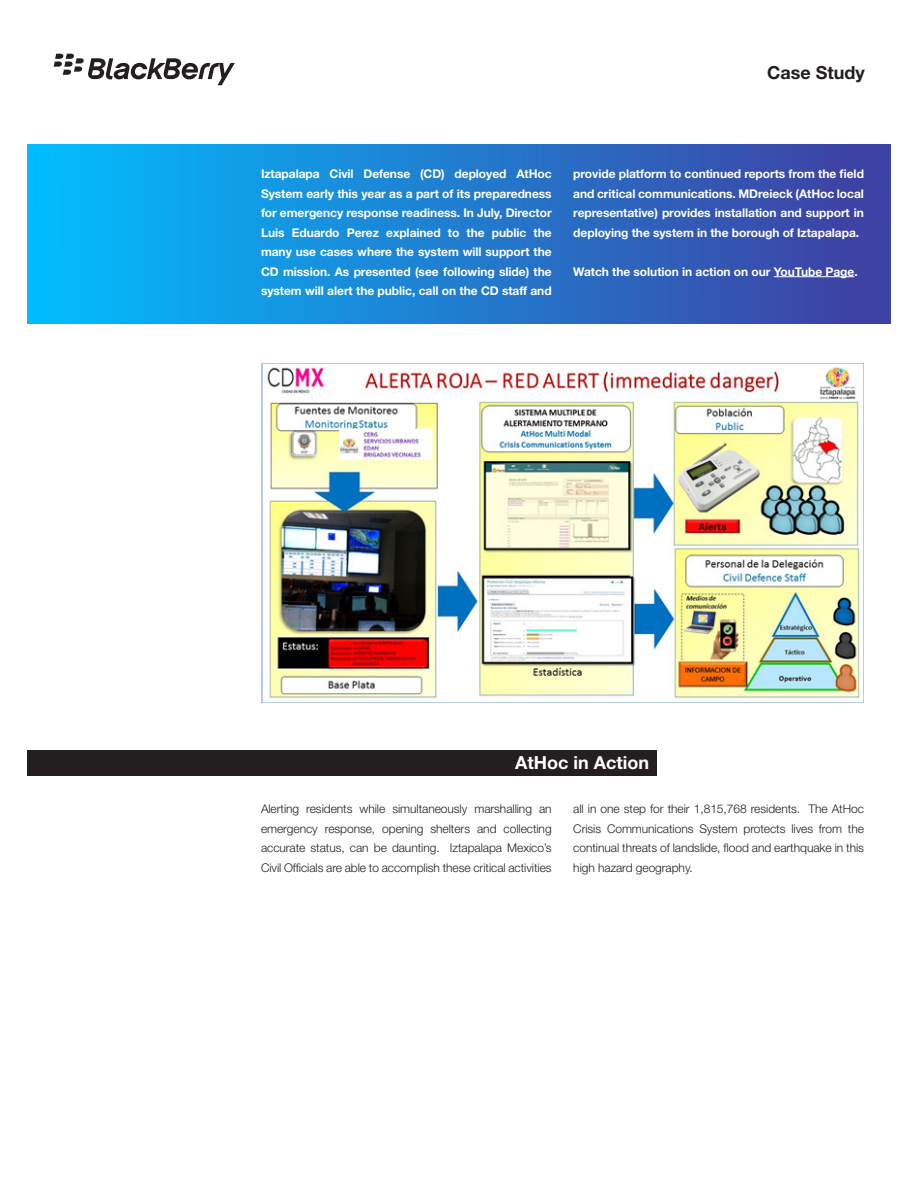
<style>
.page{position:relative;width:918px;height:1188px;background:#fff}
.page>*{position:absolute;margin:0;border:0;box-sizing:border-box;transform-origin:0 0}
.t1{font:700 18px "Helvetica Neue LT Std";color:#fff}
.t2{font:700 18px "Helvetica Neue LT Std";color:#231f20}
.t3{font:700 12px/19.5px "Helvetica Neue LT Std";letter-spacing:-.005em;color:#fff;text-align:justify}
.t4{font:300 12px/19.5px "Helvetica Neue LT Std";letter-spacing:-.005em;color:#231f20;text-align:justify}
</style>
<div class="page">
<div style="left:27px;top:144px;width:864px;height:180px;background:linear-gradient(to right,#01bdfe,#403da1)"></div>
<hr style="left:774px;top:276px;width:80px;height:1px;background:#fff">
<div style="left:27px;top:750px;width:630px;height:26px;background:#231f20"></div>
<svg style="left:54px;top:54px;width:181px;height:31px"></svg>
<img style="left:261px;top:363px;width:603px;height:339px">
<p class="t2" style="left:767px;top:61px;width:99px">Case Study</p>
<p class="t3" style="left:261px;top:164px;width:292px">Iztapalapa Civil Defense (CD) deployed AtHoc System early this year as a part of its preparedness for emergency response readiness. In July, Director Luis Eduardo Perez explained to the public the many use cases where the system will support the CD mission. As presented (see following slide) the system will alert the public, call on the CD staff and</p>
<p class="t3" style="left:573px;top:164px;width:292px">provide platform to continued reports from the field and critical communications. MDreieck (AtHoc local representative) provides installation and support in deploying the system in the borough of Iztapalapa.</p>
<p class="t3" style="left:573px;top:261px;width:286px">Watch the solution in action on our YouTube Page.</p>
<p class="t1" style="left:515px;top:752px;width:135px">AtHoc in Action</p>
<p class="t4" style="left:261px;top:799px;width:292px">Alerting residents while simultaneously marshalling an emergency response, opening shelters and collecting accurate status, can be daunting. Iztapalapa Mexico’s Civil Officials are able to accomplish these critical activities</p>
<p class="t4" style="left:573px;top:799px;width:292px">all in one step for their 1,815,768 residents. The AtHoc Crisis Communications System protects lives from the continual threats of landslide, flood and earthquake in this high hazard geography.</p>
</div>
